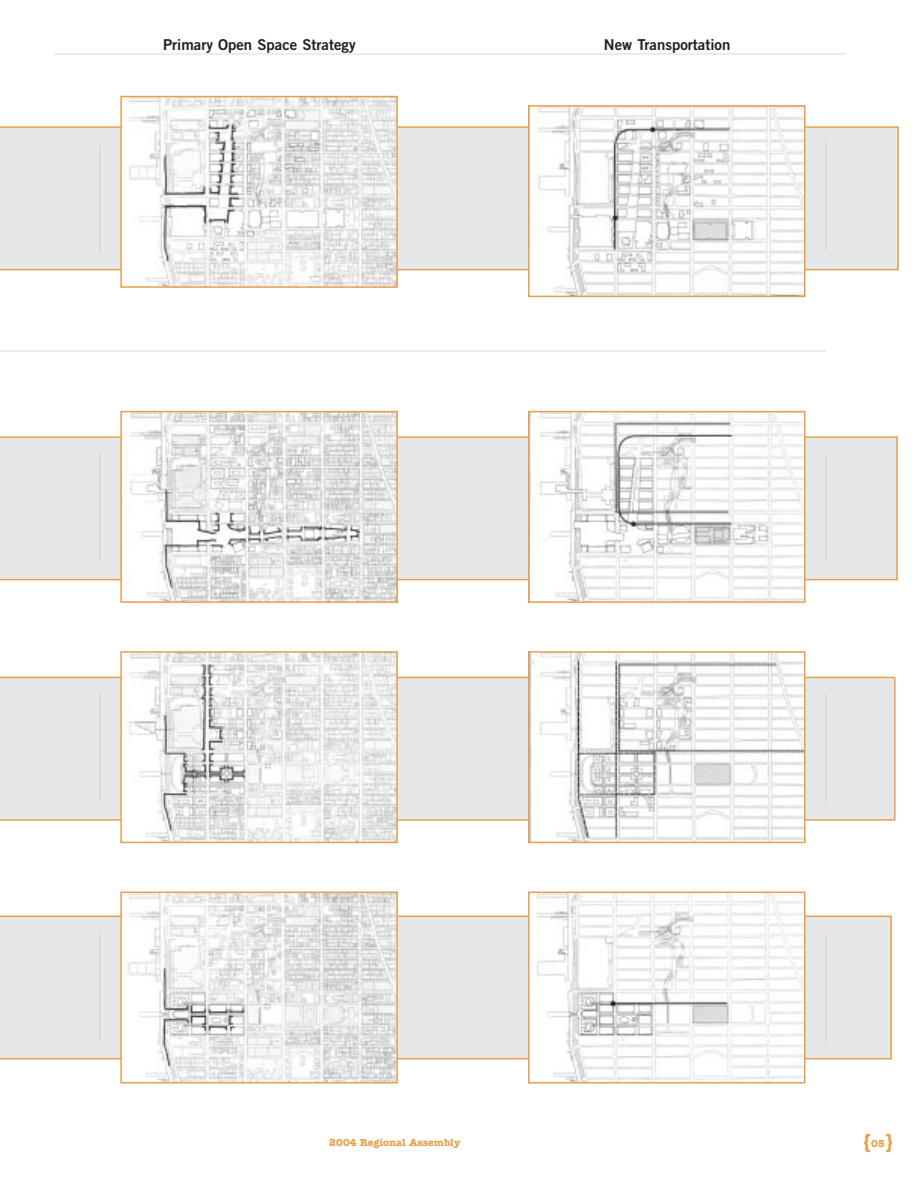
<style>
.page{position:relative;width:918px;height:1188px;background:#fff}
.page>*{position:absolute;margin:0;border:0;box-sizing:border-box;transform-origin:0 0}
.t1{font:700 21px "American Typewriter";color:#e5a04d}
.t2{font:15px "Trade Gothic Bold Two";color:#231f20}
.t3{font:700 10.5px "American Typewriter";color:#e5a04d}
.s1{font-size:10.5px}
</style>
<div class="page">
<div style="left:0;top:126px;width:899px;height:144px;background:#e6e7e8"></div>
<div style="left:0;top:436px;width:898px;height:144px;background:#e6e7e8"></div>
<div style="left:0;top:677px;width:896px;height:144px;background:#e6e7e8"></div>
<div style="left:0;top:916px;width:892px;height:144px;background:#e6e7e8"></div>
<img style="left:123px;top:99px;width:272px;height:186px">
<div style="left:120px;top:96px;width:278px;height:192px;border:2px solid #e5a04d"></div>
<img style="left:123px;top:414px;width:272px;height:186px">
<div style="left:120px;top:411px;width:278px;height:192px;border:2px solid #e5a04d"></div>
<img style="left:123px;top:654px;width:272px;height:186px">
<div style="left:120px;top:651px;width:278px;height:192px;border:2px solid #e5a04d"></div>
<img style="left:123px;top:895px;width:272px;height:186px">
<div style="left:120px;top:892px;width:278px;height:192px;border:2px solid #e5a04d"></div>
<img style="left:531px;top:108px;width:272px;height:186px">
<div style="left:528px;top:105px;width:278px;height:192px;border:2px solid #e5a04d"></div>
<img style="left:531px;top:414px;width:272px;height:186px">
<div style="left:528px;top:411px;width:278px;height:192px;border:2px solid #e5a04d"></div>
<img style="left:531px;top:654px;width:272px;height:186px">
<div style="left:528px;top:651px;width:278px;height:192px;border:2px solid #e5a04d"></div>
<img style="left:531px;top:895px;width:272px;height:186px">
<div style="left:528px;top:892px;width:278px;height:192px;border:2px solid #e5a04d"></div>
<hr style="left:54px;top:53px;width:792px;height:2px;background:#e6e7e8">
<hr style="left:99px;top:145px;width:1px;height:108px;background:#d1d3d4">
<hr style="left:99px;top:453px;width:1px;height:108px;background:#d1d3d4">
<hr style="left:100px;top:693px;width:1px;height:108px;background:#d1d3d4">
<hr style="left:99px;top:934px;width:1px;height:108px;background:#d1d3d4">
<hr style="left:825px;top:143px;width:1px;height:108px;background:#d1d3d4">
<hr style="left:825px;top:454px;width:1px;height:108px;background:#d1d3d4">
<hr style="left:825px;top:693px;width:1px;height:108px;background:#d1d3d4">
<hr style="left:825px;top:934px;width:1px;height:108px;background:#d1d3d4">
<hr style="left:0;top:350px;width:826px;height:2px;background:#e6e7e8">
<p class="t2" style="left:163px;top:39px;width:194px">Primary Open Space Strategy</p>
<p class="t2" style="left:604px;top:39px;width:128px">New Transportation</p>
<p class="t3" style="left:329px;top:1138px;width:133px">2004 Regional Assembly</p>
<h1 class="t1" style="left:862px;top:1134px;width:34px">{ }<span class="s1">0 5</span></h1>
</div>
